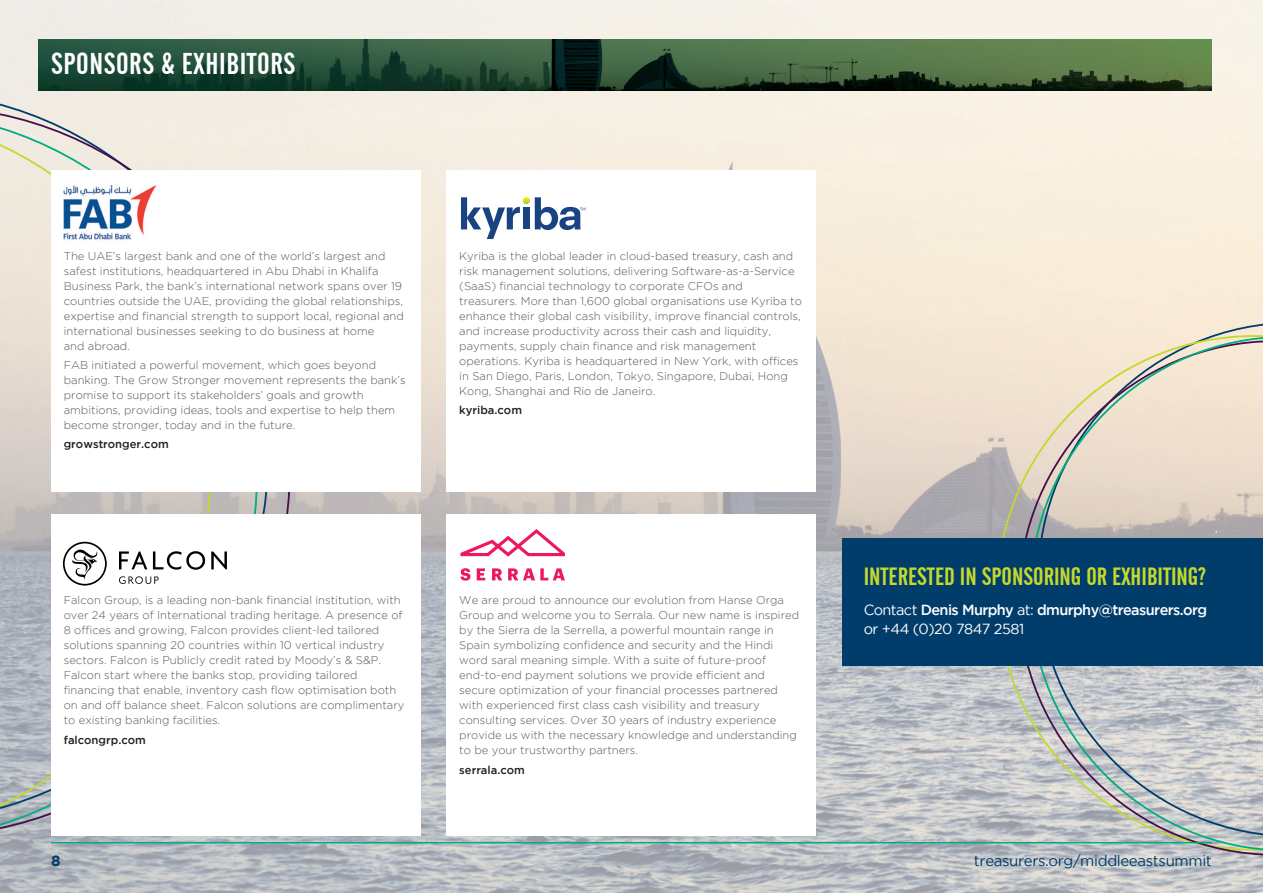
<style>
.page{position:relative;width:1263px;height:893px;background:#fff}
.page>*{position:absolute;margin:0;border:0;box-sizing:border-box;transform-origin:0 0}
.t1{font:30px "Alternate Gothic No 2 BT";letter-spacing:.02em;color:#fff}
.t2{font:24.9px "Alternate Gothic No 2 BT";color:#c4d82d}
.t3{font:15px "Gotham";letter-spacing:-.025em;color:#003d6a}
.t4{font:700 15px "Gotham";color:#003d6a}
.t5{font:500 14.7px/19.8px "Gotham";letter-spacing:-.04em;color:#fff}
.t6{font:300 11.25px/15px "Gotham";color:#57585a}
.t7{font:500 11.25px "Gotham";color:#231f20}
.s1{font-weight:400}
</style>
<div class="page">
<img style="left:0;top:0;width:1263px;height:893px">
<div style="left:0;top:91px;width:269px;height:15px;background:#f2ece3"></div>
<svg style="left:0;top:106px;width:291px;height:731px;background:#d3d0cc"></svg>
<div style="left:1037px;top:322px;width:226px;height:13px;background:#f8e9d6"></div>
<svg style="left:996px;top:335px;width:267px;height:516px;background:#ccc9c3"></svg>
<svg style="left:1018px;top:340px;width:245px;height:516px;background:#cac7c3"></svg>
<svg style="left:1029px;top:336px;width:234px;height:515px;background:#d1cdc5"></svg>
<img style="left:38px;top:39px;width:1174px;height:51px">
<div style="left:446px;top:170px;width:370px;height:321px;background:#fff"></div>
<div style="left:842px;top:538px;width:421px;height:127px;background:#003d6a"></div>
<div style="left:51px;top:170px;width:370px;height:321px;background:#fff"></div>
<img style="left:63px;top:184px;width:94px;height:56px">
<div style="left:51px;top:514px;width:370px;height:322px;background:#fff"></div>
<svg style="left:63px;top:542px;width:44px;height:44px"></svg>
<svg style="left:119px;top:551px;width:28px;height:18px"></svg>
<svg style="left:211px;top:551px;width:16px;height:18px"></svg>
<svg style="left:153px;top:551px;width:52px;height:19px"></svg>
<svg style="left:119px;top:576px;width:40px;height:8px"></svg>
<svg style="left:461px;top:197px;width:124px;height:42px"></svg>
<div style="left:446px;top:514px;width:370px;height:322px;background:#fff"></div>
<svg style="left:460px;top:529px;width:105px;height:52px"></svg>
<hr style="left:51px;top:842px;width:1161px;height:1px;background:#00ae80">
<h1 class="t1" style="left:51px;top:47px;width:246px">SPONSORS &amp; EXHIBITORS</h1>
<p class="t6" style="left:64px;top:248px;width:342px">The UAE’s largest bank and one of the world’s largest and safest institutions, headquartered in Abu Dhabi in Khalifa Business Park, the bank’s international network spans over 19 countries outside the UAE, providing the global relationships, expertise and financial strength to support local, regional and international businesses seeking to do business at home<br>and abroad.</p>
<p class="t6" style="left:64px;top:358px;width:343px">FAB initiated a powerful movement, which goes beyond banking. The Grow Stronger movement represents the bank’s promise to support its stakeholders’ goals and growth ambitions, providing ideas, tools and expertise to help them become stronger, today and in the future.</p>
<p class="t7" style="left:64px;top:438px;width:107px">growstronger.com</p>
<p class="t6" style="left:459px;top:248px;width:344px">Kyriba is the global leader in cloud-based treasury, cash and risk management solutions, delivering Software-as-a-Service (SaaS) financial technology to corporate CFOs and treasurers. More than 1,600 global organisations use Kyriba to enhance their global cash visibility, improve financial controls, and increase productivity across their cash and liquidity, payments, supply chain finance and risk management operations. Kyriba is headquartered in New York, with offices in San Diego, Paris, London, Tokyo, Singapore, Dubai, Hong Kong, Shanghai and Rio de Janeiro.</p>
<p class="t7" style="left:459px;top:404px;width:64px">kyriba.com</p>
<p class="t6" style="left:64px;top:593px;width:342px">Falcon Group, is a leading non-bank financial institution, with over 24 years of International trading heritage. A presence of 8 offices and growing, Falcon provides client-led tailored solutions spanning 20 countries within 10 vertical industry sectors. Falcon is Publicly credit rated by Moody’s &amp; S&amp;P.<br>Falcon start where the banks stop, providing tailored financing that enable, inventory cash flow optimisation both on and off balance sheet. Falcon solutions are complimentary to existing banking facilities.</p>
<p class="t7" style="left:64px;top:733px;width:84px">falcongrp.com</p>
<p class="t6" style="left:459px;top:593px;width:341px">We are proud to announce our evolution from Hanse Orga Group and welcome you to Serrala. Our new name is inspired by the Sierra de la Serrella, a powerful mountain range in Spain symbolizing confidence and security and the Hindi word saral meaning simple. With a suite of future-proof end-to-end payment solutions we provide efficient and secure optimization of your financial processes partnered with experienced first class cash visibility and treasury consulting services. Over 30 years of industry experience provide us with the necessary knowledge and understanding to be your trustworthy partners.</p>
<p class="t7" style="left:459px;top:763px;width:67px">serrala.com</p>
<h2 class="t2" style="left:864px;top:562px;width:344px">INTERESTED IN SPONSORING OR EXHIBITING?</h2>
<h3 class="t5" style="left:864px;top:599px;width:345px"><span class="s1">Contact</span> Denis Murphy <span class="s1">at:</span> dmurphy@treasurers.org <span class="s1">or +44 (0)20 7847 2581</span></h3>
<h3 class="t4" style="left:51px;top:852px;width:11px">8</h3>
<h3 class="t3" style="left:974px;top:852px;width:239px">treasurers.org/middleeastsummit</h3>
</div>
